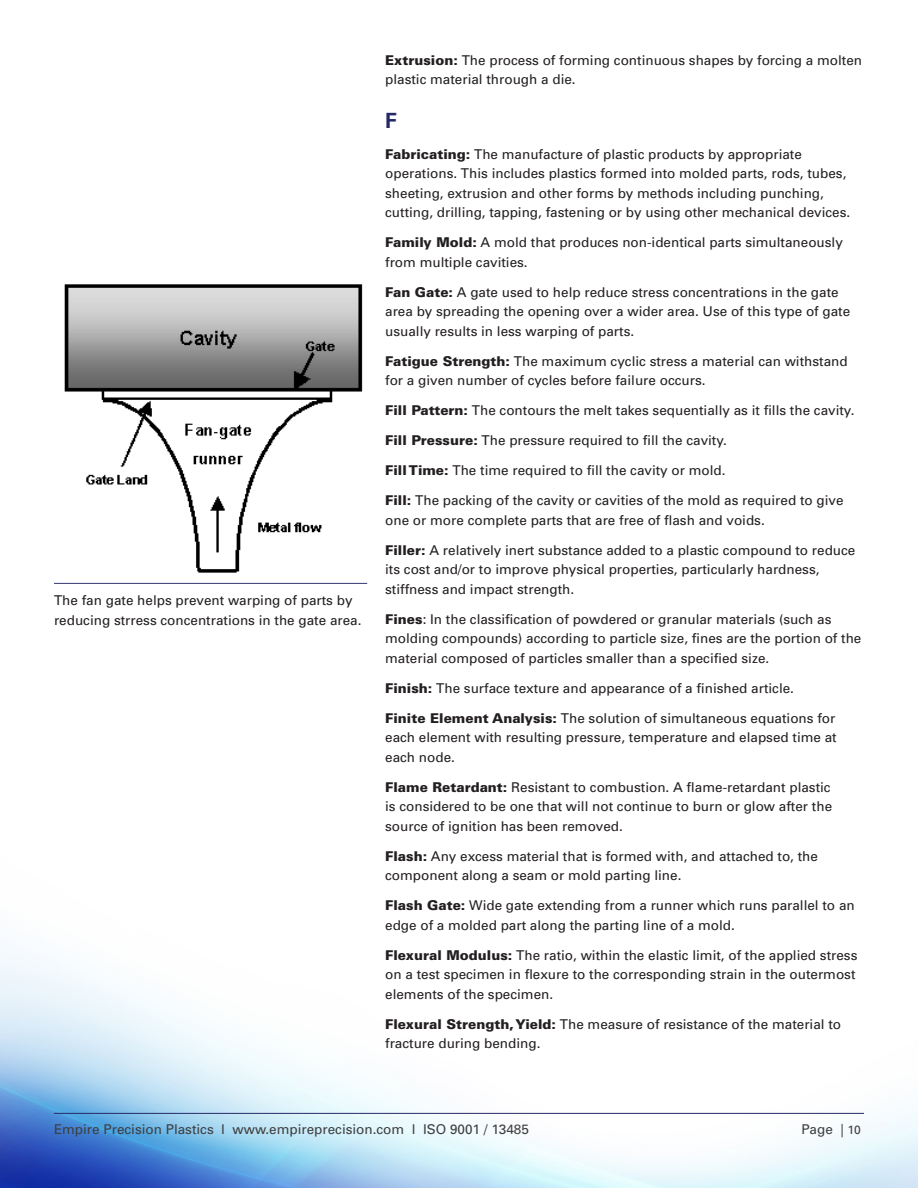
<style>
.page{position:relative;width:918px;height:1188px;background:#fff}
.page>*{position:absolute;margin:0;border:0;box-sizing:border-box;transform-origin:0 0}
.Paragraph_Style_1{font:700 21px "Univers";color:#262967}
.t1{font:13.5px/19.5px "Univers";color:#231f20}
.t2{font:13.5px "Univers";color:#3e3e3f}
.s1{font-weight:900}
.s2{font-size:12px}
</style>
<div class="page">
<img style="left:0;top:582px;width:918px;height:606px">
<hr style="left:54px;top:1113px;width:810px;height:1px;background:#262967">
<img style="left:64px;top:284px;width:299px;height:289px">
<hr style="left:54px;top:583px;width:313px;height:1px;background:#353870">
<p class="t1" style="left:54px;top:591px;width:309px">The fan gate helps prevent warping of parts by reducing strress concentrations in the gate area.</p>
<p class="t1" style="left:385px;top:50px;width:479px"><span class="s1">Extrusion:</span> The process of forming continuous shapes by forcing a molten plastic material through a die.</p>
<p class="Paragraph_Style_1" style="left:385px;top:108px;width:13px">F</p>
<p class="t1" style="left:385px;top:144px;width:467px"><span class="s1">Fabricating:</span> The manufacture of plastic products by appropriate operations. This includes plastics formed into molded parts, rods, tubes, sheeting, extrusion and other forms by methods including punching, cutting, drilling, tapping, fastening or by using other mechanical devices.</p>
<p class="t1" style="left:385px;top:233px;width:459px"><span class="s1">Family Mold:</span> A mold that produces non-identical parts simultaneously from multiple cavities.</p>
<p class="t1" style="left:385px;top:282px;width:467px"><span class="s1">Fan Gate:</span> A gate used to help reduce stress concentrations in the gate area by spreading the opening over a wider area. Use of this type of gate usually results in less warping of parts.</p>
<p class="t1" style="left:385px;top:351px;width:464px"><span class="s1">Fatigue Strength:</span> The maximum cyclic stress a material can withstand for a given number of cycles before failure occurs.</p>
<p class="t1" style="left:385px;top:401px;width:471px"><span class="s1">Fill Pattern:</span> The contours the melt takes sequentially as it fills the cavity.</p>
<p class="t1" style="left:385px;top:431px;width:343px"><span class="s1">Fill Pressure:</span> The pressure required to fill the cavity.</p>
<p class="t1" style="left:385px;top:461px;width:342px"><span class="s1">Fill Time:</span> The time required to fill the cavity or mold.</p>
<p class="t1" style="left:385px;top:491px;width:460px"><span class="s1">Fill:</span> The packing of the cavity or cavities of the mold as required to give one or more complete parts that are free of flash and voids.</p>
<p class="t1" style="left:385px;top:540px;width:472px"><span class="s1">Filler:</span> A relatively inert substance added to a plastic compound to reduce its cost and/or to improve physical properties, particularly hardness, stiffness and impact strength.</p>
<p class="t1" style="left:385px;top:609px;width:478px"><span class="s1">Fines</span>: In the classification of powdered or granular materials (such as molding compounds) according to particle size, fines are the portion of the material composed of particles smaller than a specified size.</p>
<p class="t1" style="left:385px;top:678px;width:410px"><span class="s1">Finish:</span> The surface texture and appearance of a finished article.</p>
<p class="t1" style="left:385px;top:708px;width:453px;text-align:justify"><span class="s1">Finite Element Analysis:</span> The solution of simultaneous equations for each element with resulting pressure, temperature and elapsed time at each node.</p>
<p class="t1" style="left:385px;top:777px;width:449px;text-align:justify"><span class="s1">Flame Retardant:</span> Resistant to combustion. A flame-retardant plastic is considered to be one that will not continue to burn or glow after the source of ignition has been removed.</p>
<p class="t1" style="left:385px;top:846px;width:434px"><span class="s1">Flash:</span> Any excess material that is formed with, and attached to, the component along a seam or mold parting line.</p>
<p class="t1" style="left:385px;top:896px;width:471px"><span class="s1">Flash Gate:</span> Wide gate extending from a runner which runs parallel to an edge of a molded part along the parting line of a mold.</p>
<p class="t1" style="left:385px;top:945px;width:474px"><span class="s1">Flexural Modulus:</span> The ratio, within the elastic limit, of the applied stress on a test specimen in flexure to the corresponding strain in the outermost elements of the specimen.</p>
<p class="t1" style="left:385px;top:1014px;width:457px"><span class="s1">Flexural Strength, Yield:</span> The measure of resistance of the material to fracture during bending.</p>
<p class="t2" style="left:54px;top:1121px;width:476px">Empire Precision Plastics l www.empireprecision.com l ISO 9001 / 13485</p>
<p class="t2" style="left:801px;top:1121px;width:61px">Page | <span class="s2">10</span></p>
</div>
